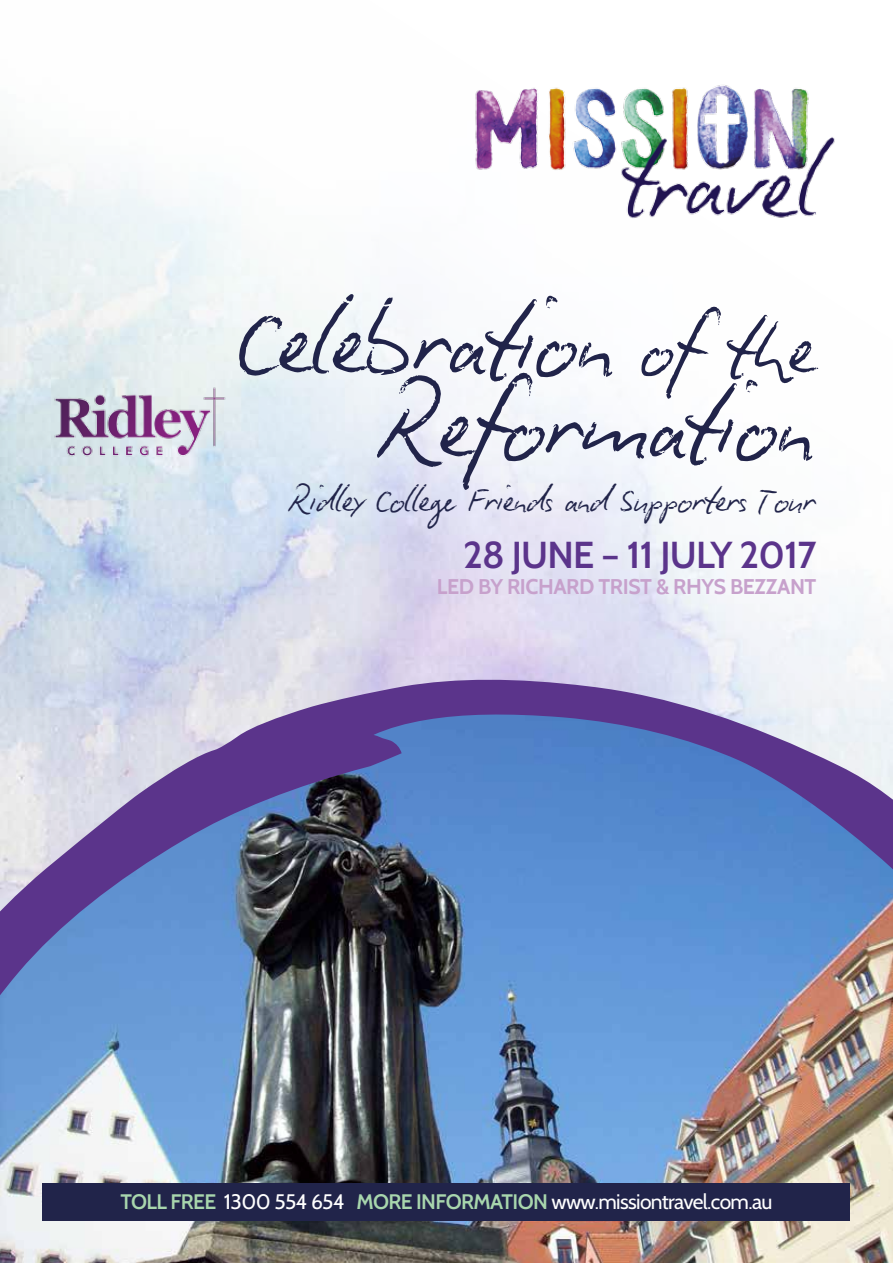
<style>
.page{position:relative;width:893px;height:1263px;background:#fff}
.page>*{position:absolute;margin:0;border:0;box-sizing:border-box;transform-origin:0 0}
.t1{font:105px/84px "Biro Script";letter-spacing:-.03em;color:#21244a;text-align:right}
.t2{font:600 37.5px "Cabin";letter-spacing:-.02em;color:#5b348b}
.t3{font:36px "Biro Script";letter-spacing:-.03em;color:#21244a}
.t4{font:700 21.3px "Cabin";letter-spacing:-.02em;color:#c7a1cc}
.t5{font:21px "Cabin";letter-spacing:-.03em;color:#fff}
.s1{font-size:82.5px}
.s2{font-weight:600;color:#a8d6ad}
</style>
<div class="page">
<img style="left:0;top:677px;width:893px;height:586px">
<img style="left:475px;top:84px;width:360px;height:135px">
<div style="left:43px;top:1183px;width:807px;height:37px;background:#21244a"></div>
<img style="left:47px;top:381px;width:187px;height:84px">
<h1 class="t1" style="left:239px;top:294px;width:578px">Celebration <span class="s1">of the<br></span>Reformation</h1>
<h3 class="t3" style="left:288px;top:477px;width:530px">Ridley College Friends and Supporters Tour</h3>
<h2 class="t2" style="left:463px;top:532px;width:355px">28 JUNE – 11 JULY 2017</h2>
<p class="t4" style="left:437px;top:573px;width:381px">LED BY RICHARD TRIST &amp; RHYS BEZZANT</p>
<p class="t5" style="left:120px;top:1188px;width:654px"><span class="s2">TOLL FREE</span> 1300 554 654 <span class="s2">MORE INFORMATION</span> www.missiontravel.com.au</p>
</div>
